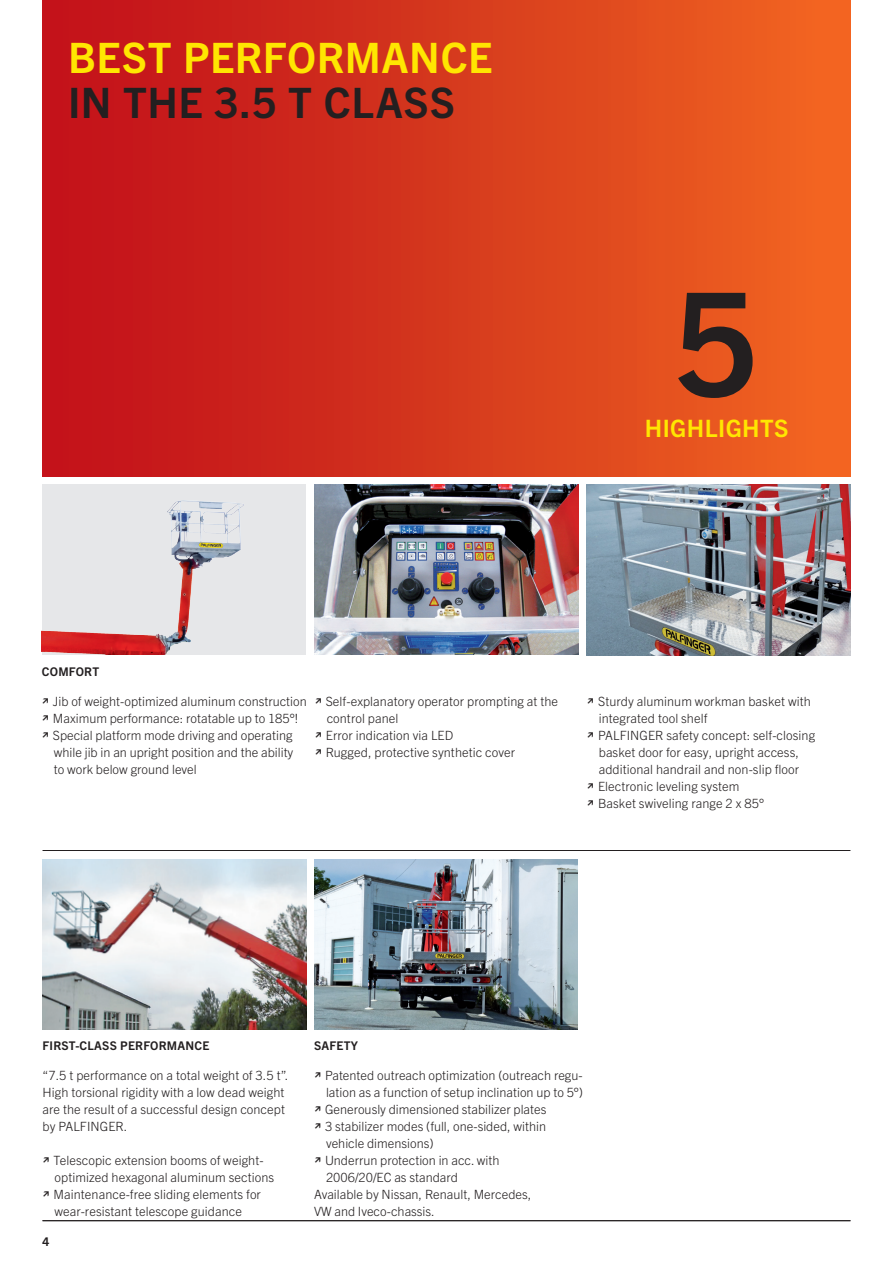
<style>
.page{position:relative;width:893px;height:1263px;background:#fff}
.page>*{position:absolute;margin:0;border:0;box-sizing:border-box;transform-origin:0 0}
.t1{font:700 144px "Trade Gothic Next LT Pro";color:#231f20}
.t2{font:700 42px "Trade Gothic Next LT Pro";letter-spacing:.01em;color:#ffe601}
.t3{font:700 42px "Trade Gothic Next LT Pro";letter-spacing:.01em;color:#231f20}
.t4{font:700 24px "Trade Gothic Next LT Pro";letter-spacing:.02em;color:#ffe601}
.t5{font:300 12.75px/17px "Trade Gothic Next LT Pro";letter-spacing:.005em;color:#231f20}
.t6{font:700 12px "Trade Gothic Next LT Pro";letter-spacing:.02em;color:#231f20}
</style>
<div class="page">
<img style="left:587px;top:485px;width:263px;height:170px">
<img style="left:43px;top:859px;width:263px;height:170px">
<img style="left:315px;top:485px;width:263px;height:170px">
<img style="left:42px;top:485px;width:264px;height:170px">
<img style="left:314px;top:859px;width:264px;height:170px">
<hr style="left:43px;top:1220px;width:807px;height:1px;background:#231f20">
<div style="left:43px;top:0;width:807px;height:476px;background:linear-gradient(to right,#bf0d1a,#f16621)"></div>
<hr style="left:43px;top:850px;width:807px;height:1px;background:#231f20">
<h2 class="t2" style="left:68px;top:28px;width:426px">BEST PERFORMANCE</h2>
<h2 class="t3" style="left:68px;top:73px;width:388px">IN THE 3.5 T CLASS</h2>
<h1 class="t1" style="left:675px;top:244px;width:84px">5</h1>
<h3 class="t4" style="left:645px;top:412px;width:145px">H IGHLIGHTS</h3>
<p class="t6" style="left:42px;top:663px;width:59px">COMFORT</p>
<p class="t5" style="left:42px;top:692px;width:266px"><sup>≥</sup> Jib of weight-optimized aluminum construction <sup>≥</sup> Maximum performance: rotatable up to 185°! <sup>≥</sup> Special platform mode driving and operating</p>
<p class="t5" style="left:54px;top:743px;width:241px">while jib in an upright position and the ability to work below ground level</p>
<p class="t5" style="left:315px;top:692px;width:245px"><sup>≥</sup> Self-explanatory operator prompting at the</p>
<p class="t5" style="left:327px;top:709px;width:73px">control panel</p>
<p class="t5" style="left:315px;top:726px;width:140px"><sup>≥</sup> Error indication via LED</p>
<p class="t5" style="left:315px;top:743px;width:202px"><sup>≥</sup> Rugged, protective synthetic cover</p>
<p class="t5" style="left:587px;top:692px;width:225px"><sup>≥</sup> Sturdy aluminum workman basket with</p>
<p class="t5" style="left:599px;top:709px;width:110px">integrated tool shelf</p>
<p class="t5" style="left:587px;top:726px;width:230px"><sup>≥</sup> PALFINGER safety concept: self-closing</p>
<p class="t5" style="left:599px;top:743px;width:202px">basket door for easy, upright access,</p>
<p class="t5" style="left:599px;top:760px;width:202px">additional handrail and non-slip floor</p>
<p class="t5" style="left:587px;top:777px;width:154px"><sup>≥</sup> Electronic leveling system</p>
<p class="t5" style="left:587px;top:794px;width:179px"><sup>≥</sup> Basket swiveling range 2 x 85°</p>
<p class="t6" style="left:43px;top:1038px;width:168px">FIRST-CLASS PERFORMANCE</p>
<p class="t5" style="left:43px;top:1066px;width:247px">“7.5 t performance on a total weight of 3.5 t”.<br>High torsional rigidity with a low dead weight are the result of a successful design concept by PALFINGER.</p>
<p class="t5" style="left:43px;top:1151px;width:223px"><sup>≥</sup> Telescopic extension booms of weight-</p>
<p class="t5" style="left:55px;top:1168px;width:221px">optimized hexagonal aluminum sections</p>
<p class="t5" style="left:43px;top:1185px;width:220px"><sup>≥</sup> Maintenance-free sliding elements for</p>
<p class="t5" style="left:55px;top:1202px;width:189px">wear-resistant telescope guidance</p>
<p class="t6" style="left:43px;top:1233px;width:8px">4</p>
<p class="t6" style="left:314px;top:1038px;width:45px">SAFETY</p>
<p class="t5" style="left:314px;top:1066px;width:270px"><sup>≥</sup> Patented outreach optimization (outreach regu-</p>
<p class="t5" style="left:326px;top:1083px;width:259px">lation as a function of setup inclination up to 5°)</p>
<p class="t5" style="left:314px;top:1100px;width:234px"><sup>≥</sup> Generously dimensioned stabilizer plates</p>
<p class="t5" style="left:314px;top:1117px;width:234px"><sup>≥</sup> 3 stabilizer modes (full, one-sided, within</p>
<p class="t5" style="left:326px;top:1134px;width:109px">vehicle dimensions)</p>
<p class="t5" style="left:314px;top:1151px;width:187px"><sup>≥</sup> Underrun protection in acc. with</p>
<p class="t5" style="left:326px;top:1168px;width:133px">2006/20/EC as standard</p>
<p class="t5" style="left:314px;top:1185px;width:219px">Available by Nissan, Renault, Mercedes,</p>
<p class="t5" style="left:314px;top:1202px;width:122px">VW and Iveco-chassis.</p>
</div>
